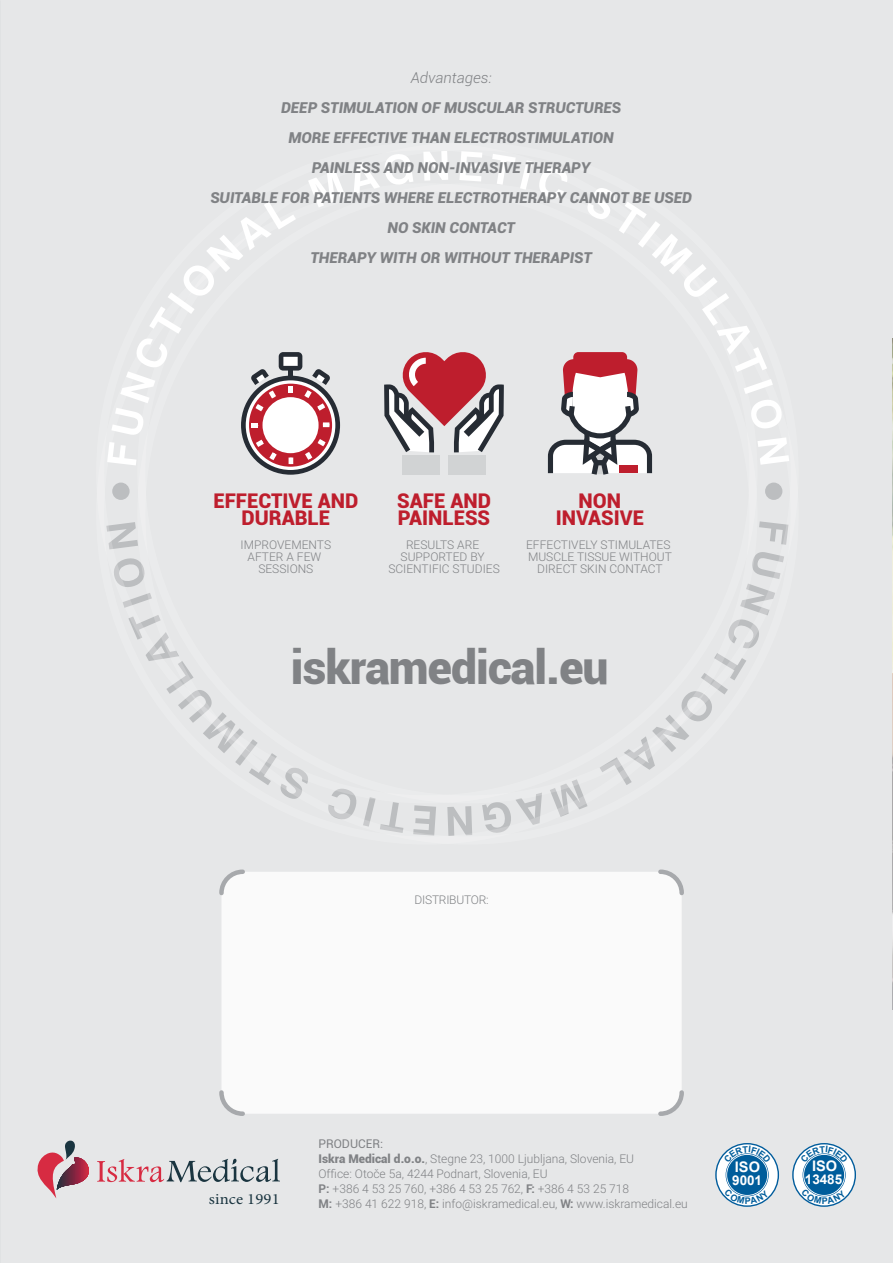
<style>
.page{position:relative;width:893px;height:1263px;background:#e6e7e8}
.page>*{position:absolute;margin:0;border:0;box-sizing:border-box;transform-origin:0 0}
.t1{font:900 46.35px "Roboto";letter-spacing:-.02em;color:#808285}
.t2{font:900 20.25px/17.4px "Roboto";color:#be1e2d;text-align:center}
.t3{font:15.75px "Minion Pro";letter-spacing:.01em;color:#1a3540;scale:1.06 1}
.t4{font:italic 900 15px/30px "Roboto";color:#808285;text-align:center}
.t5{font:italic 300 15px "Roboto";color:#808285}
.t6{font:700 14.55px "Arial";color:#fff}
.t7{font:700 13.5px "Arial";color:#fff}
.t8{font:300 12px/12px "Roboto";color:#808285;text-align:center}
.t9{font:300 12px "Roboto";letter-spacing:-.02em;color:#808285}
.s1{font-weight:400}
.s2{font-weight:900}
.s3{font-weight:700}
</style>
<div class="page">
<svg style="left:792px;top:1143px;width:64px;height:64px"></svg>
<div style="left:794px;top:1144px;width:61px;height:61px;background:#fff;border-radius:50%"></div>
<svg style="left:802px;top:1153px;width:44px;height:43px"></svg>
<svg style="left:803px;top:1154px;width:42px;height:42px"></svg>
<div style="left:804px;top:1155px;width:40px;height:40px;background:#005d9b;border-radius:50%"></div>
<svg style="left:715px;top:1143px;width:64px;height:64px"></svg>
<div style="left:717px;top:1144px;width:61px;height:61px;background:#fff;border-radius:50%"></div>
<svg style="left:726px;top:1153px;width:43px;height:43px"></svg>
<svg style="left:726px;top:1154px;width:42px;height:42px"></svg>
<div style="left:727px;top:1155px;width:40px;height:40px;background:#005d9b;border-radius:50%"></div>
<hr style="left:75px;top:1157px;width:1px;height:33px;background:#862340">
<hr style="left:76px;top:1157px;width:1px;height:33px;background:#8d2441">
<hr style="left:77px;top:1157px;width:1px;height:33px;background:#922341">
<hr style="left:78px;top:1157px;width:1px;height:33px;background:#992242">
<hr style="left:79px;top:1157px;width:1px;height:33px;background:#9e2441">
<hr style="left:80px;top:1157px;width:1px;height:33px;background:#a42442">
<hr style="left:81px;top:1157px;width:1px;height:33px;background:#a92343">
<hr style="left:82px;top:1157px;width:1px;height:33px;background:#b02543">
<hr style="left:83px;top:1157px;width:1px;height:33px;background:#b62644">
<hr style="left:84px;top:1157px;width:1px;height:33px;background:#bc2943">
<hr style="left:85px;top:1157px;width:1px;height:33px;background:#c42a43">
<hr style="left:86px;top:1157px;width:1px;height:33px;background:#c82b44">
<hr style="left:87px;top:1157px;width:1px;height:33px;background:#ce2c42">
<hr style="left:88px;top:1157px;width:1px;height:33px;background:#d52b43">
<hr style="left:89px;top:1157px;width:1px;height:33px;background:#d72b42">
<svg style="left:37px;top:1140px;width:38px;height:58px"></svg>
<svg style="left:97px;top:1158px;width:183px;height:24px"></svg>
<img style="left:892px;top:339px;width:1px;height:670px">
<div style="left:221px;top:872px;width:461px;height:242px;background:#fff;border-radius:21px"></div>
<svg style="left:658px;top:869px;width:26px;height:28px"></svg>
<svg style="left:219px;top:869px;width:26px;height:28px"></svg>
<svg style="left:219px;top:1088px;width:28px;height:28px"></svg>
<svg style="left:656px;top:1088px;width:28px;height:28px"></svg>
<svg style="left:759px;top:521px;width:29px;height:24px"></svg>
<svg style="left:600px;top:552px;width:184px;height:233px"></svg>
<svg style="left:550px;top:779px;width:37px;height:38px"></svg>
<svg style="left:482px;top:793px;width:60px;height:40px"></svg>
<svg style="left:447px;top:806px;width:25px;height:29px"></svg>
<svg style="left:413px;top:805px;width:23px;height:30px"></svg>
<svg style="left:363px;top:798px;width:40px;height:35px"></svg>
<svg style="left:328px;top:789px;width:29px;height:30px"></svg>
<svg style="left:128px;top:615px;width:180px;height:184px"></svg>
<svg style="left:123px;top:593px;width:29px;height:15px"></svg>
<svg style="left:114px;top:558px;width:29px;height:29px"></svg>
<svg style="left:106px;top:522px;width:32px;height:27px"></svg>
<svg style="left:354px;top:154px;width:59px;height:40px"></svg>
<svg style="left:423px;top:151px;width:25px;height:30px"></svg>
<svg style="left:459px;top:151px;width:23px;height:30px"></svg>
<svg style="left:492px;top:154px;width:41px;height:34px"></svg>
<div style="left:112px;top:483px;width:18px;height:17px;background:#bcbec0;border-radius:50%"></div>
<div style="left:765px;top:483px;width:17px;height:17px;background:#bcbec0;border-radius:50%"></div>
<div style="left:402px;top:456px;width:37px;height:19px;background:#d1d3d4"></div>
<div style="left:449px;top:456px;width:37px;height:19px;background:#d1d3d4"></div>
<svg style="left:384px;top:352px;width:120px;height:100px"></svg>
<svg style="left:539px;top:167px;width:250px;height:308px"></svg>
<div style="left:619px;top:465px;width:19px;height:8px;background:#be1e2d"></div>
<svg style="left:107px;top:170px;width:239px;height:305px"></svg>
<div style="left:288px;top:368px;width:5px;height:8px;background:#262c34"></div>
<svg style="left:800px;top:1146px;width:48px;height:17px"></svg>
<svg style="left:801px;top:1189px;width:45px;height:15px"></svg>
<svg style="left:723px;top:1146px;width:48px;height:17px"></svg>
<svg style="left:724px;top:1189px;width:45px;height:15px"></svg>
<p class="t5" style="left:411px;top:67px;width:82px">Advantages:</p>
<p class="t4" style="left:210px;top:92px;width:483px">DEEP STIMULATION OF MUSCULAR STRUCTURES<br>MORE EFFECTIVE THAN ELECTROSTIMULATION<br>PAINLESS AND NON-INVASIVE THERAPY<br>SUITABLE FOR PATIENTS WHERE ELECTROTHERAPY CANNOT BE USED NO SKIN CONTACT<br>THERAPY WITH OR WITHOUT THERAPIST</p>
<h2 class="t2" style="left:213px;top:491px;width:146px">EFFECTIVE AND<br>DURABLE</h2>
<p class="t8" style="left:241px;top:539px;width:92px">IMPROVEMENTS<br>AFTER A FEW<br>SESSIONS</p>
<h2 class="t2" style="left:397px;top:491px;width:95px;text-align:left">SAFE AND<br>PAINLESS</h2>
<p class="t8" style="left:388px;top:539px;width:113px">RESULTS ARE<br>SUPPORTED BY<br>SCIENTIFIC STUDIES</p>
<h2 class="t2" style="left:556px;top:491px;width:90px">NON<br>INVASIVE</h2>
<p class="t8" style="left:526px;top:539px;width:147px">EFFECTIVELY STIMULATES<br>MUSCLE TISSUE WITHOUT<br>DIRECT SKIN CONTACT</p>
<h1 class="t1" style="left:291px;top:635px;width:319px">iskramedical.eu</h1>
<p class="t9" style="left:415px;top:891px;width:75px">DISTRIBUTOR:</p>
<h3 class="t3" style="left:209px;top:1188px;width:68px">since 1991</h3>
<p class="t8" style="left:318px;top:1136px;width:371px;line-height:15px;text-align:left"><span class="s1">PRODUCER:<br></span><span class="s2">Iskra Medical d.o.o.</span>, Stegne 23, 1000 Ljubljana, Slovenia, EU<br>Office: Otoče 5a, 4244 Podnart, Slovenia, EU<br><span class="s3">P:</span> +386 4 53 25 760, +386 4 53 25 762, <span class="s3">F:</span> +386 4 53 25 718<br><span class="s3">M:</span> +386 41 622 918, <span class="s3">E:</span> info@iskramedical.eu, <span class="s3">W:</span> www.iskramedical.eu</p>
<p class="t6" style="left:735px;top:1157px;width:27px">ISO</p>
<p class="t7" style="left:732px;top:1171px;width:31px">9001</p>
<p class="t6" style="left:812px;top:1155px;width:27px">ISO</p>
<p class="t7" style="left:805px;top:1169px;width:39px">13485</p>
</div>
